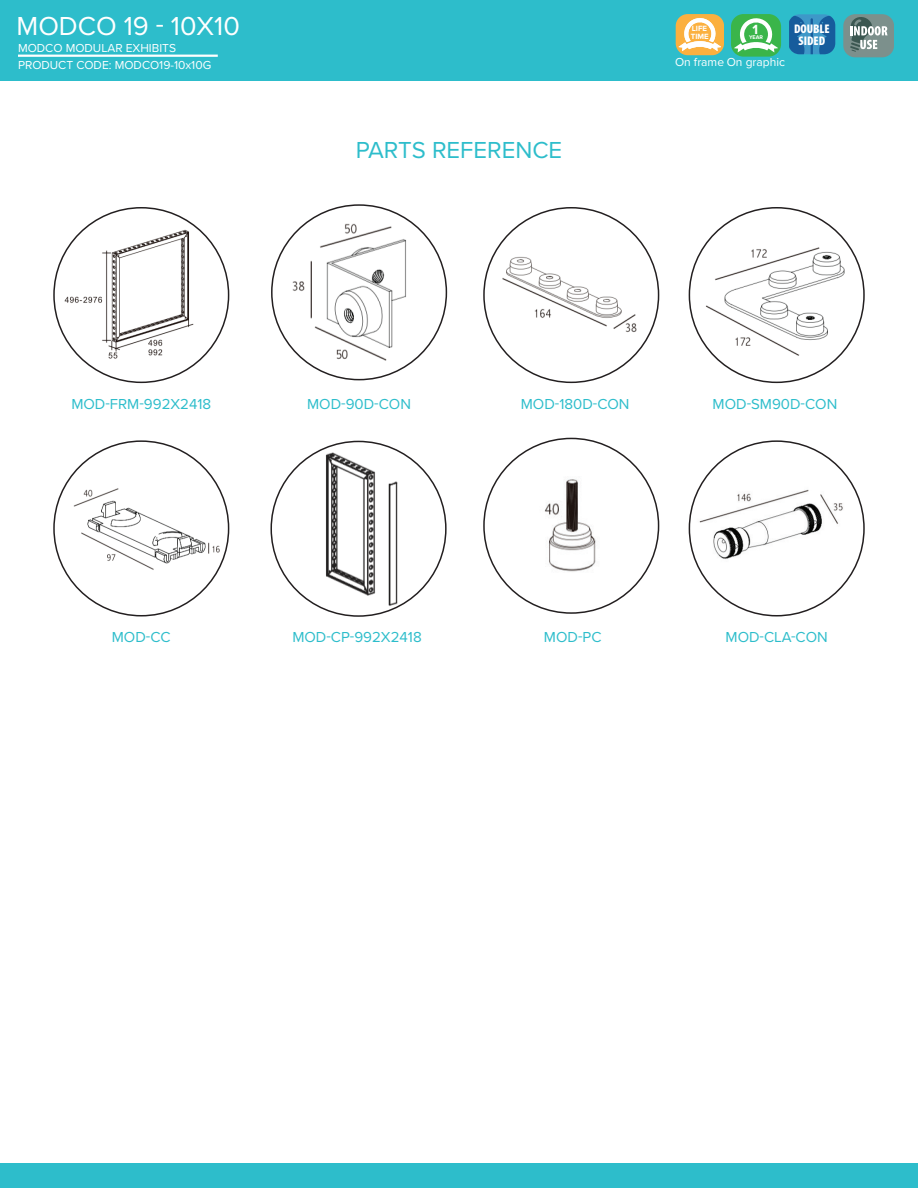
<style>
.page{position:relative;width:918px;height:1188px;background:#fff}
.page>*{position:absolute;margin:0;border:0;box-sizing:border-box;transform-origin:0 0}
.t1{font:27px "Proxima Nova";color:#fff}
.t2{font:24px "Proxima Nova";color:#2dbdcb}
.t3{font:900 condensed 18.3px "Myriad Pro";color:#fff}
.t4{font:15px "Proxima Nova";color:#2dbdcb}
.t5{font:700 13.8px "Proxima Nova";color:#fff}
.t6{font:900 condensed 12.6px/11.2px "Myriad Pro";color:#fff;text-align:center}
.t7{font:12px "Proxima Nova";color:#fff}
.t8{font:700 7.8px/7.2px "Proxima Nova";color:#fff}
.t9{font:700 5.55px "Proxima Nova";color:#fff}
</style>
<div class="page">
<div style="left:0;top:0;width:918px;height:81px;background:#2dbdcb"></div>
<div style="left:676px;top:14px;width:48px;height:41px;background:#fbb03f;border-radius:12px"></div>
<svg style="left:679px;top:16px;width:42px;height:35px"></svg>
<div style="left:731px;top:14px;width:50px;height:43px;background:#3ab54a;border-radius:13px"></div>
<svg style="left:734px;top:17px;width:44px;height:35px"></svg>
<div style="left:843px;top:14px;width:51px;height:43px;background:#7c908c;border-radius:12px"></div>
<svg style="left:850px;top:17px;width:38px;height:35px"></svg>
<div style="left:789px;top:14px;width:46px;height:40px;background:#3e98c8;border-radius:11px"></div>
<svg style="left:819px;top:15px;width:16px;height:39px"></svg>
<svg style="left:789px;top:15px;width:16px;height:39px"></svg>
<svg style="left:811px;top:18px;width:2px;height:36px"></svg>
<div style="left:0;top:1164px;width:918px;height:24px;background:#2dbdcb"></div>
<img style="left:57px;top:224px;width:149px;height:142px">
<img style="left:704px;top:238px;width:147px;height:125px">
<img style="left:484px;top:235px;width:175px;height:120px">
<img style="left:283px;top:217px;width:134px;height:151px">
<img style="left:544px;top:479px;width:52px;height:93px">
<img style="left:63px;top:479px;width:166px;height:99px">
<img style="left:301px;top:441px;width:116px;height:175px">
<img style="left:689px;top:475px;width:175px;height:107px">
<hr style="left:18px;top:55px;width:200px;height:2px;background:#fff">
<h1 class="t1" style="left:16px;top:6px;width:225px">MODCO 19 - 10X10</h1>
<p class="t7" style="left:18px;top:56px;width:195px">PRODUCT CODE: MODCO19-10x10G</p>
<p class="t7" style="left:18px;top:39px;width:160px">MODCO MODULAR EXHIBITS</p>
<h2 class="t2" style="left:356px;top:132px;width:208px">PARTS REFERENCE</h2>
<p class="t6" style="left:794px;top:23px;width:37px">DOUBLE<br>SIDED</p>
<p class="t8" style="left:691px;top:26px;width:19px">LIFE<br>TIME</p>
<p class="t5" style="left:753px;top:21px;width:7px">1</p>
<p class="t9" style="left:749px;top:34px;width:16px">YEAR</p>
<p class="t3" style="left:641px;top:44px;width:53px">DOUBLE</p>
<p class="t3" style="left:744px;top:53px;width:47px">SINGLE</p>
<p class="t7" style="left:675px;top:54px;width:111px">On frame On graphic</p>
<p class="t4" style="left:71px;top:393px;width:141px">MOD-FRM-992X2418</p>
<p class="t4" style="left:307px;top:393px;width:105px">MOD-90D-CON</p>
<p class="t4" style="left:521px;top:393px;width:110px">MOD-180D-CON</p>
<p class="t4" style="left:713px;top:393px;width:126px">MOD-SM90D-CON</p>
<p class="t4" style="left:112px;top:626px;width:60px">MOD-CC</p>
<p class="t4" style="left:292px;top:626px;width:131px">MOD-CP-992X2418</p>
<p class="t4" style="left:544px;top:626px;width:59px">MOD-PC</p>
<p class="t4" style="left:726px;top:626px;width:104px">MOD-CLA-CON</p>
</div>
